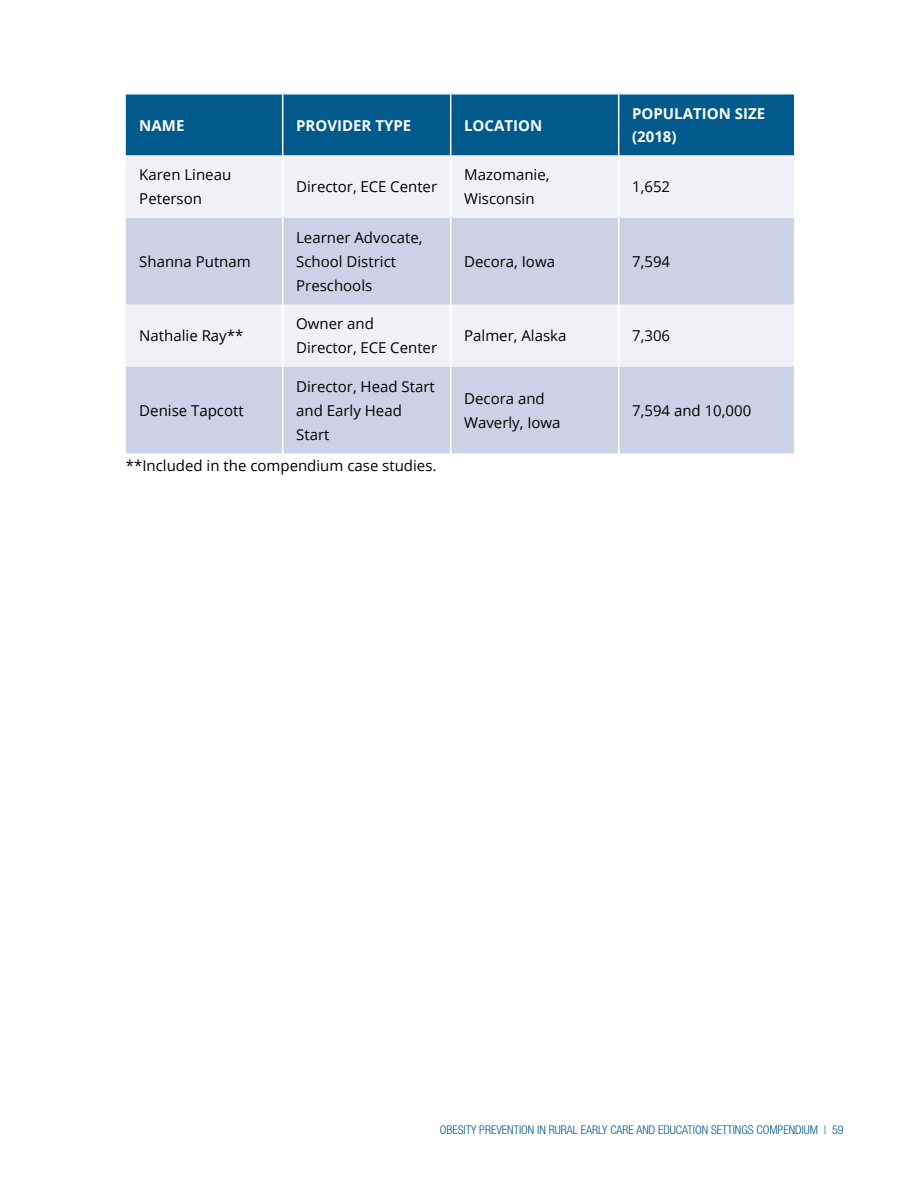
<style>
.page{position:relative;width:918px;height:1188px;background:#fff}
.page>*{position:absolute;margin:0;border:0;box-sizing:border-box;transform-origin:0 0}
.Body_Text_-_Black{font:15px/24px "Open Sans";color:#000}
.Body_Text_-_Black-2{font:700 15px/22.5px "Open Sans";color:#fff}
.t1{font:300 condensed 12px "Helvetica Neue LT Std";color:#005a8b}
</style>
<div class="page">
<div style="left:126px;top:94px;width:668px;height:61px;background:#005a8b"></div>
<div style="left:126px;top:155px;width:668px;height:63px;background:#f0f2f7"></div>
<svg style="left:126px;top:218px;width:668px;height:235px;fill:#c9d3e5"></svg>
<hr style="left:282px;top:95px;width:1px;height:60px;background:#fff">
<hr style="left:450px;top:95px;width:1px;height:60px;background:#fff">
<hr style="left:618px;top:95px;width:1px;height:60px;background:#fff">
<hr style="left:282px;top:155px;width:1px;height:63px;background:#fff">
<hr style="left:450px;top:155px;width:1px;height:63px;background:#fff">
<hr style="left:618px;top:155px;width:1px;height:63px;background:#fff">
<hr style="left:282px;top:218px;width:1px;height:86px;background:#fff">
<hr style="left:450px;top:218px;width:1px;height:86px;background:#fff">
<hr style="left:618px;top:218px;width:1px;height:86px;background:#fff">
<hr style="left:282px;top:304px;width:1px;height:63px;background:#fff">
<hr style="left:450px;top:304px;width:1px;height:63px;background:#fff">
<hr style="left:618px;top:304px;width:1px;height:63px;background:#fff">
<hr style="left:282px;top:367px;width:1px;height:86px;background:#fff">
<hr style="left:450px;top:367px;width:1px;height:86px;background:#fff">
<hr style="left:618px;top:367px;width:1px;height:86px;background:#fff">
<p class="Body_Text_-_Black-2" style="left:139px;top:114px;width:47px">NAME</p>
<p class="Body_Text_-_Black-2" style="left:296px;top:114px;width:117px">PROVIDER TYPE</p>
<p class="Body_Text_-_Black-2" style="left:464px;top:114px;width:80px">LOCATION</p>
<p class="Body_Text_-_Black-2" style="left:632px;top:102px;width:134px">POPULATION SIZE (2018)</p>
<p class="Body_Text_-_Black" style="left:139px;top:163px;width:93px">Karen Lineau<br>Peterson</p>
<p class="Body_Text_-_Black" style="left:464px;top:163px;width:87px">Mazomanie,<br>Wisconsin</p>
<p class="Body_Text_-_Black" style="left:296px;top:175px;width:143px">Director, ECE Center</p>
<p class="Body_Text_-_Black" style="left:632px;top:175px;width:39px">1,652</p>
<p class="Body_Text_-_Black" style="left:139px;top:249px;width:113px">Shanna Putnam</p>
<p class="Body_Text_-_Black" style="left:139px;top:324px;width:106px">Nathalie Ray**</p>
<p class="Body_Text_-_Black" style="left:139px;top:398px;width:106px">Denise Tapcott</p>
<p class="Body_Text_-_Black" style="left:296px;top:225px;width:128px">Learner Advocate,<br>School District<br>Preschools</p>
<p class="Body_Text_-_Black" style="left:296px;top:312px;width:143px">Owner and<br>Director, ECE Center</p>
<p class="Body_Text_-_Black" style="left:296px;top:374px;width:140px">Director, Head Start and Early Head<br>Start</p>
<p class="Body_Text_-_Black" style="left:126px;top:454px;width:312px">**Included in the compendium case studies.</p>
<p class="Body_Text_-_Black" style="left:464px;top:249px;width:92px">Decora, Iowa</p>
<p class="Body_Text_-_Black" style="left:632px;top:249px;width:39px">7,594</p>
<p class="Body_Text_-_Black" style="left:464px;top:324px;width:104px">Palmer, Alaska</p>
<p class="Body_Text_-_Black" style="left:632px;top:324px;width:39px">7,306</p>
<p class="Body_Text_-_Black" style="left:464px;top:386px;width:98px">Decora and<br>Waverly, Iowa</p>
<p class="Body_Text_-_Black" style="left:632px;top:398px;width:121px">7,594 and 10,000</p>
<p class="t1" style="left:440px;top:1123px;width:405px">OBESITY PREVENTION IN RURAL EARLY CARE AND EDUCATION SETTINGS COMPENDIUM | 59</p>
</div>
